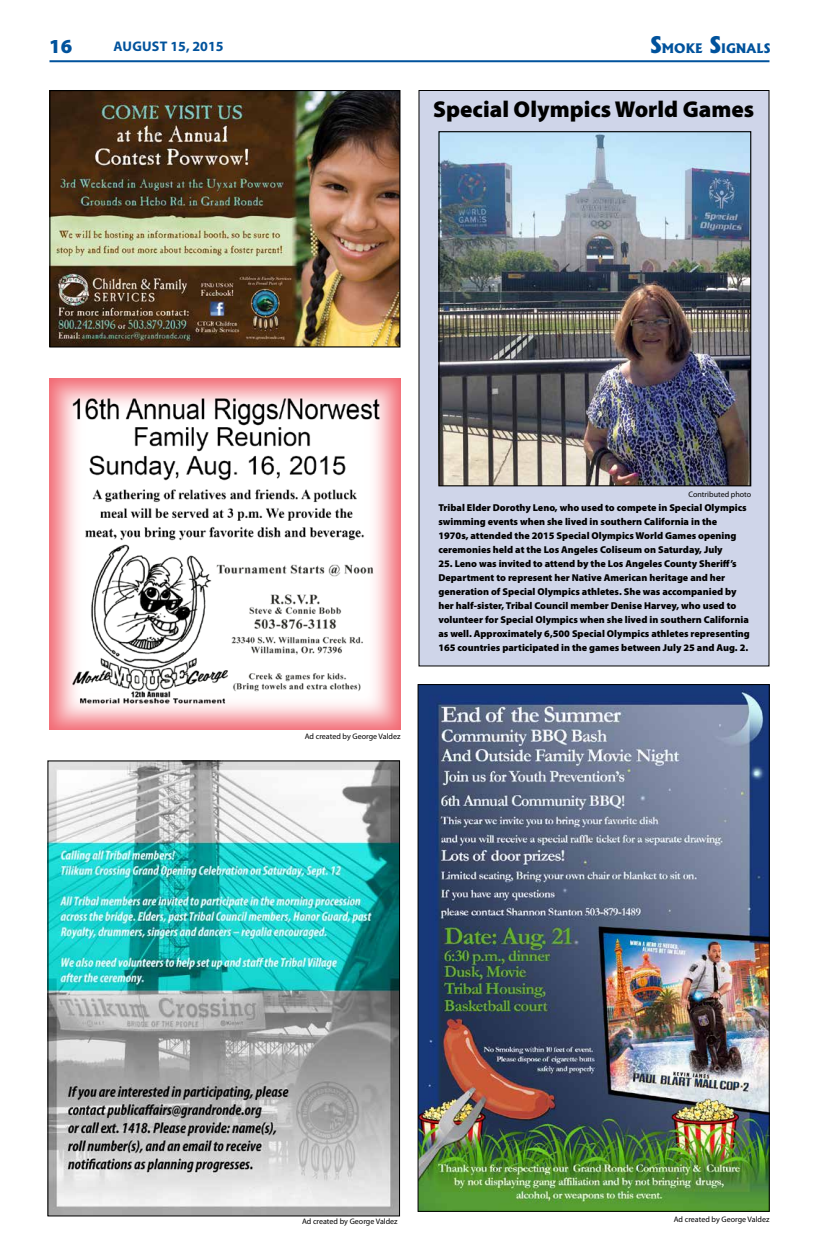
<style>
.page{position:relative;width:819px;height:1260px;background:#fff}
.page>*{position:absolute;margin:0;border:0;box-sizing:border-box;transform-origin:0 0}
.t1{font:900 23px "Myriad Pro";color:#000}
.t2{font:900 20px "Myriad Pro";color:#00529c}
.t3{font:700 14px "Myriad Pro";color:#00529c}
.t4{font:800 12.6px "Albertus";color:#00529c}
.t5{font:900 10px/14px "Myriad Pro";color:#000}
.t6{font:8px "Myriad Pro";color:#000}
.s1{font-size:22px}
</style>
<div class="page">
<hr style="left:50px;top:60px;width:720px;height:2px;background:#00529c">
<div style="left:419px;top:90px;width:350px;height:576px;background:#cfd5e9"></div>
<img style="left:49px;top:762px;width:349px;height:452px">
<div style="left:47px;top:760px;width:353px;height:456px;border:1px solid #000"></div>
<img style="left:50px;top:378px;width:350px;height:351px">
<img style="left:440px;top:133px;width:309px;height:351px">
<div style="left:438px;top:131px;width:313px;height:355px;border:1px solid #000"></div>
<img style="left:420px;top:686px;width:348px;height:524px">
<img style="left:51px;top:92px;width:347px;height:254px">
<div style="left:49px;top:90px;width:351px;height:258px;border:1px solid #000"></div>
<h2 class="t2" style="left:49px;top:32px;width:24px">16</h2>
<h3 class="t3" style="left:114px;top:37px;width:112px">AUGUST 15, 2015</h3>
<p class="t4" style="left:650px;top:40px;width:122px"><span class="s1">S</span>MOKE <span class="s1">S</span>IGNALS</p>
<h1 class="t1" style="left:433px;top:93px;width:323px">Special Olympics World Games</h1>
<p class="t6" style="left:305px;top:731px;width:97px">Ad created by George Valdez</p>
<p class="t6" style="left:689px;top:489px;width:64px">Contributed photo</p>
<p class="t5" style="left:438px;top:500px;width:310px">Tribal Elder Dorothy Leno, who used to compete in Special Olympics swimming events when she lived in southern California in the 1970s, attended the 2015 Special Olympics World Games opening ceremonies held at the Los Angeles Coliseum on Saturday, July</p>
<p class="t5" style="left:438px;top:556px;width:313px">25. Leno was invited to attend by the Los Angeles County Sheriff’s Department to represent her Native American heritage and her generation of Special Olympics athletes. She was accompanied by her half-sister, Tribal Council member Denise Harvey, who used to volunteer for Special Olympics when she lived in southern California as well. Approximately 6,500 Special Olympics athletes representing 165 countries participated in the games between July 25 and Aug. 2.</p>
<p class="t6" style="left:302px;top:1217px;width:97px">Ad created by George Valdez</p>
<p class="t6" style="left:674px;top:1214px;width:97px">Ad created by George Valdez</p>
</div>
